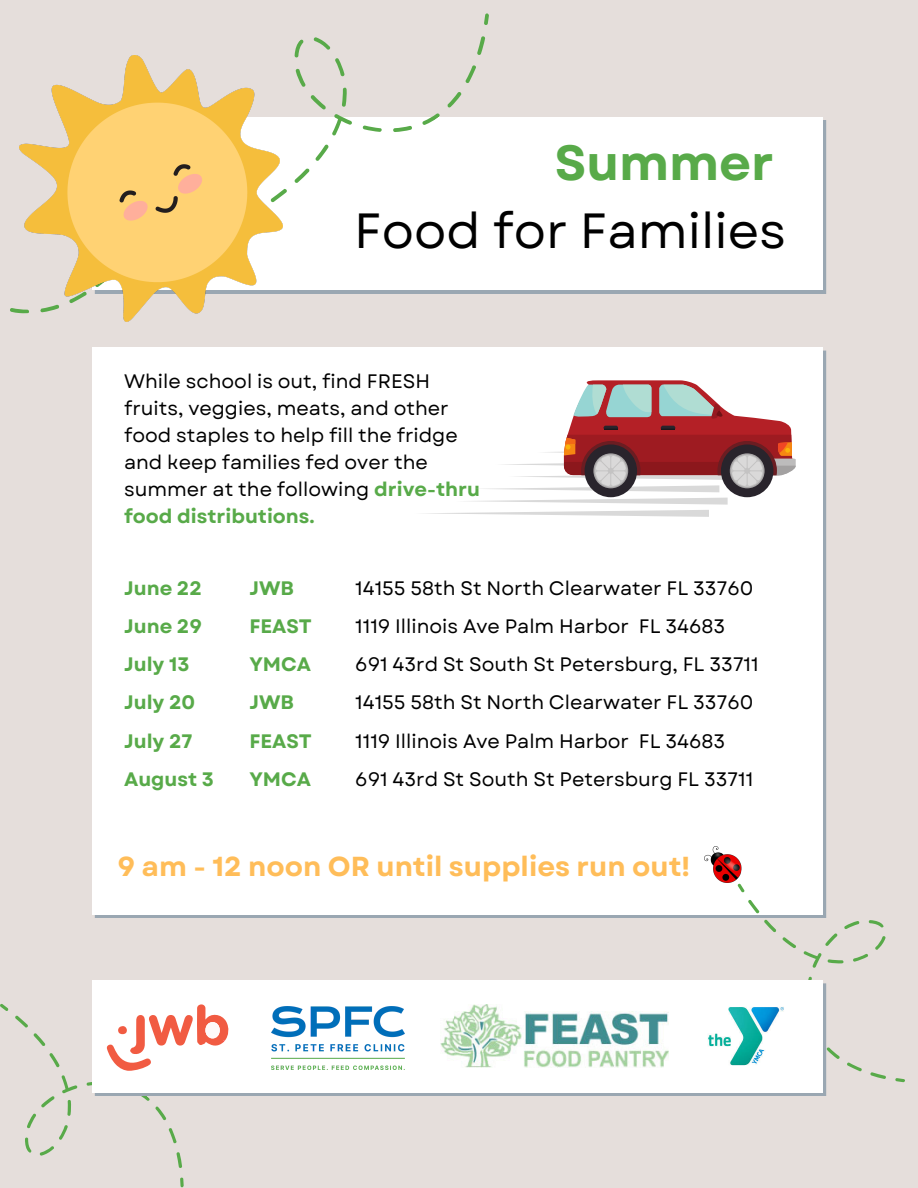
<style>
.page{position:relative;width:918px;height:1188px;background:#e5dedb}
.page>*{position:absolute;margin:0;border:0;box-sizing:border-box;transform-origin:0 0}
.t1{font:49.35px/68.7px "Garet";color:#000;text-align:right}
.t2{font:700 27.45px "Garet";color:#ffbd59}
.t3{font:19.5px/27px "Garet";color:#000}
.t4{font:700 19.5px/38.2px "Garet";color:#58aa49}
.s1{font-weight:700;color:#58aa49}
</style>
<div class="page">
<svg style="left:180px;top:1177px;width:4px;height:11px"></svg>
<svg style="left:168px;top:1128px;width:9px;height:16px"></svg>
<svg style="left:176px;top:1152px;width:6px;height:16px"></svg>
<svg style="left:15px;top:1015px;width:45px;height:53px"></svg>
<svg style="left:25px;top:1075px;width:53px;height:81px"></svg>
<svg style="left:0;top:1003px;width:9px;height:8px"></svg>
<div style="left:92px;top:348px;width:730px;height:566px;background:#fff"></div>
<svg style="left:895px;top:1078px;width:10px;height:5px"></svg>
<svg style="left:826px;top:1026px;width:14px;height:35px"></svg>
<svg style="left:847px;top:1062px;width:15px;height:10px"></svg>
<svg style="left:870px;top:1072px;width:16px;height:7px"></svg>
<svg style="left:808px;top:976px;width:4px;height:4px"></svg>
<svg style="left:747px;top:899px;width:139px;height:69px"></svg>
<svg style="left:737px;top:883px;width:8px;height:10px"></svg>
<svg style="left:228px;top:983px;width:598px;height:113px;background:#b3bcc5"></svg>
<div style="left:92px;top:980px;width:730px;height:112px;background:#fff"></div>
<div style="left:282px;top:120px;width:544px;height:174px;background:#9aa7b2"></div>
<div style="left:92px;top:117px;width:730px;height:173px;background:#fff"></div>
<svg style="left:484px;top:13px;width:5px;height:12px"></svg>
<svg style="left:422px;top:92px;width:40px;height:33px"></svg>
<svg style="left:393px;top:126px;width:19px;height:6px"></svg>
<svg style="left:465px;top:65px;width:11px;height:18px"></svg>
<svg style="left:282px;top:168px;width:28px;height:28px"></svg>
<svg style="left:477px;top:36px;width:8px;height:19px"></svg>
<svg style="left:315px;top:144px;width:14px;height:17px"></svg>
<svg style="left:362px;top:125px;width:20px;height:7px"></svg>
<svg style="left:294px;top:37px;width:58px;height:99px"></svg>
<svg style="left:10px;top:308px;width:9px;height:5px"></svg>
<img style="left:19px;top:55px;width:263px;height:267px">
<svg style="left:86px;top:1004px;width:142px;height:117px"></svg>
<div style="left:205px;top:1022px;width:15px;height:16px;background:#fefafa;border-radius:50%"></div>
<img style="left:440px;top:1004px;width:228px;height:63px">
<img style="left:272px;top:1006px;width:133px;height:63px">
<img style="left:708px;top:1006px;width:76px;height:60px">
<img style="left:704px;top:846px;width:38px;height:36px">
<svg style="left:426px;top:498px;width:302px;height:19px"></svg>
<div style="left:721px;top:444px;width:52px;height:53px;background:#29242c;border-radius:50%"></div>
<div style="left:585px;top:444px;width:52px;height:53px;background:#29242c;border-radius:50%"></div>
<svg style="left:483px;top:380px;width:313px;height:112px"></svg>
<p class="t1" style="left:354px;top:128px;width:433px"><span class="s1">Summer<br></span>Food for Families</p>
<p class="t3" style="left:124px;top:368px;width:358px">While school is out, find FRESH fruits, veggies, meats, and other food staples to help fill the fridge and keep families fed over the summer at the following <span class="s1">drive-thru food distributions.</span></p>
<p class="t4" style="left:124px;top:569px;width:91px">June 22<br>June 29<br>July 13<br>July 20<br>July 27<br>August 3</p>
<h4 class="t3" style="left:355px;top:574px;width:400px">14155 58th St North Clearwater FL 33760</h4>
<p class="t4" style="left:249px;top:569px;width:64px">JWB<br>FEAST<br>YMCA<br>JWB<br>FEAST<br>YMCA</p>
<h3 class="t3" style="left:355px;top:613px;width:372px">1119 Illinois Ave Palm Harbor FL 34683</h3>
<p class="t3" style="left:355px;top:651px;width:405px">691 43rd St South St Petersburg, FL 33711</p>
<p class="t3" style="left:355px;top:689px;width:400px">14155 58th St North Clearwater FL 33760</p>
<p class="t3" style="left:355px;top:727px;width:372px">1119 Illinois Ave Palm Harbor FL 34683</p>
<p class="t3" style="left:355px;top:766px;width:400px">691 43rd St South St Petersburg FL 33711</p>
<h2 class="t2" style="left:118px;top:846px;width:574px">9 am - 12 noon OR until supplies run out!</h2>
</div>
